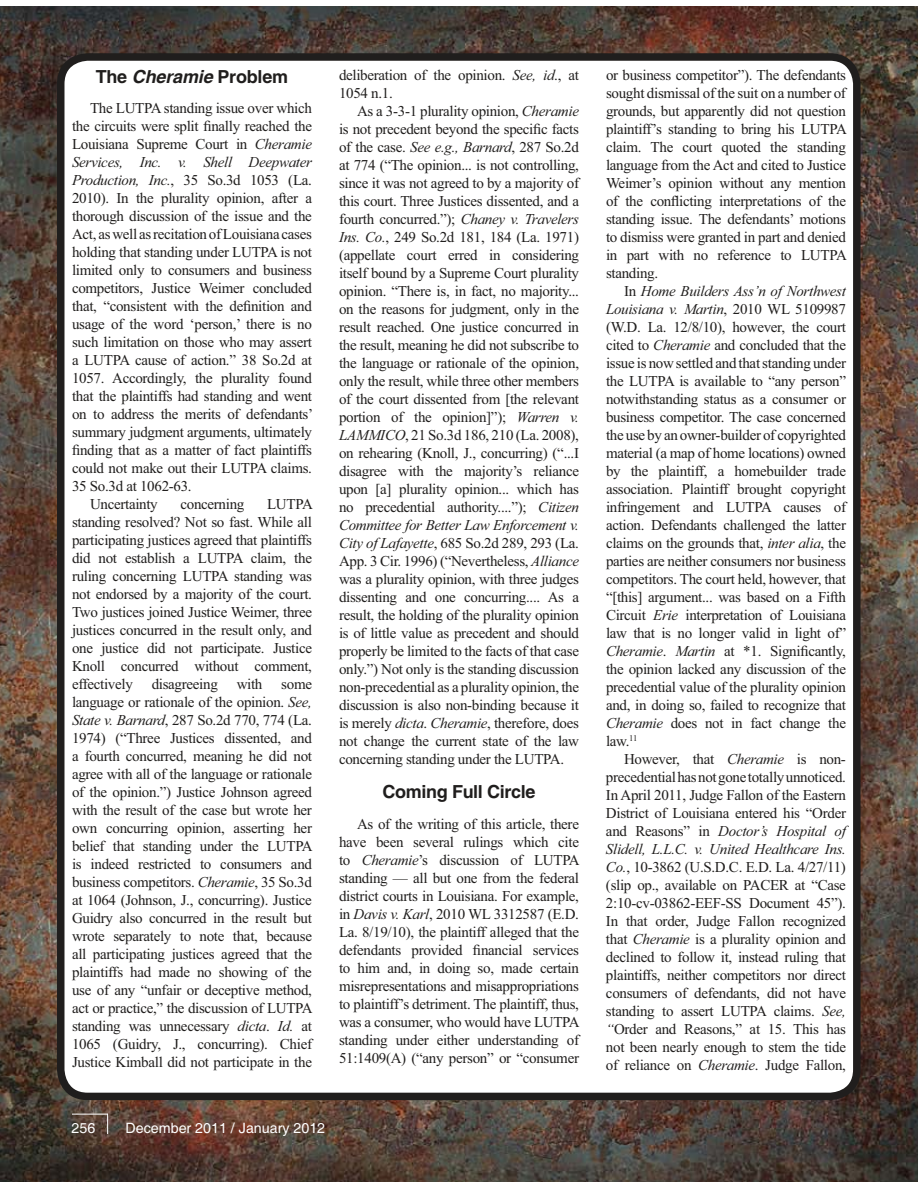
<style>
.page{position:relative;width:918px;height:1188px;background:#fff}
.page>*{position:absolute;margin:0;border:0;box-sizing:border-box;transform-origin:0 0}
.t1{font:700 18px "Helvetica";letter-spacing:-.02em;color:#201e1d}
.t2{font:15px/18px "Times New Roman";letter-spacing:-.02em;color:#201e1d;text-align:justify}
.t3{font:italic 15px "Times New Roman";letter-spacing:-.02em;color:#201e1d}
.t4{font:14.25px "Helvetica";color:#fff}
.s1{font-style:italic}
</style>
<div class="page">
<img style="left:0;top:7px;width:918px;height:1174px">
<div style="left:61px;top:57px;width:796px;height:1039px;background:#fff;border-radius:27px"></div>
<div style="left:57px;top:53px;width:804px;height:1047px;border:8px solid #201e1d;border-radius:27px"></div>
<hr style="left:72px;top:1114px;width:36px;height:1px;background:#fff">
<svg style="left:107px;top:1114px;width:2px;height:20px"></svg>
<p class="t1" style="left:96px;top:70px;width:194px">The <span class="s1">Cheramie</span> Problem</p>
<p class="t2" style="left:90px;top:101px;width:223px">The LUTPA standing issue over which</p>
<p class="t2" style="left:72px;top:119px;width:242px">the circuits were split finally reached the</p>
<p class="t2" style="left:72px;top:137px;width:242px">Louisiana Supreme Court in <span class="s1">Cheramie</span></p>
<p class="t3" style="left:72px;top:157px;width:242px">Services, Inc. v. Shell Deepwater</p>
<p class="t2" style="left:72px;top:173px;width:241px"><span class="s1">Production, Inc.</span>, 35 So.3d 1053 (La.</p>
<p class="t2" style="left:72px;top:191px;width:242px">2010). In the plurality opinion, after a</p>
<p class="t2" style="left:72px;top:209px;width:241px">thorough discussion of the issue and the</p>
<p class="t2" style="left:72px;top:227px;width:241px">Act, as well as recitation of Louisiana cases</p>
<p class="t2" style="left:72px;top:245px;width:242px">holding that standing under LUTPA is not</p>
<p class="t2" style="left:72px;top:263px;width:241px">limited only to consumers and business</p>
<p class="t2" style="left:72px;top:281px;width:242px">competitors, Justice Weimer concluded</p>
<p class="t2" style="left:72px;top:299px;width:242px">that, “consistent with the definition and</p>
<p class="t2" style="left:72px;top:317px;width:241px">usage of the word ‘person,’ there is no</p>
<p class="t2" style="left:72px;top:335px;width:242px">such limitation on those who may assert</p>
<p class="t2" style="left:72px;top:353px;width:242px">a LUTPA cause of action.” 38 So.2d at</p>
<p class="t2" style="left:72px;top:371px;width:242px">1057. Accordingly, the plurality found</p>
<p class="t2" style="left:72px;top:389px;width:242px">that the plaintiffs had standing and went</p>
<p class="t2" style="left:72px;top:407px;width:243px">on to address the merits of defendants’</p>
<p class="t2" style="left:72px;top:425px;width:242px">summary judgment arguments, ultimately</p>
<p class="t2" style="left:72px;top:443px;width:242px">finding that as a matter of fact plaintiffs</p>
<p class="t2" style="left:72px;top:461px;width:242px">could not make out their LUTPA claims.</p>
<p class="t2" style="left:72px;top:479px;width:121px">35 So.3d at 1062-63.</p>
<p class="t2" style="left:90px;top:497px;width:69px">Uncertainty</p>
<p class="t2" style="left:180px;top:497px;width:65px">concerning</p>
<p class="t2" style="left:72px;top:497px;width:242px;text-indent:195px">LUTPA standing resolved? Not so fast. While all participating justices agreed that plaintiffs did not establish a LUTPA claim, the ruling concerning LUTPA standing was not endorsed by a majority of the court.<br>Two justices joined Justice Weimer, three justices concurred in the result only, and one justice did not participate. Justice Knoll concurred without comment, effectively</p>
<p class="t2" style="left:152px;top:677px;width:68px">disagreeing</p>
<p class="t2" style="left:237px;top:677px;width:27px">with</p>
<p class="t2" style="left:72px;top:677px;width:242px;text-indent:209px">some language or rationale of the opinion. <span class="s1">See, State v. Barnard</span>, 287 So.2d 770, 774 (La.<br>1974) (“Three Justices dissented, and a fourth concurred, meaning he did not agree with all of the language or rationale of the opinion.”) Justice Johnson agreed with the result of the case but wrote her own concurring opinion, asserting her belief that standing under the LUTPA is indeed restricted to consumers and business competitors. <span class="s1">Cheramie</span>, 35 So.3d at 1064 (Johnson, J., concurring). Justice Guidry also concurred in the result but wrote separately to note that, because all participating justices agreed that the plaintiffs had made no showing of the use of any “unfair or deceptive method, act or practice,” the discussion of LUTPA standing was unnecessary <span class="s1">dicta</span>. <span class="s1">Id.</span> at 1065 (Guidry, J., concurring). Chief Justice Kimball did not participate in the</p>
<p class="t2" style="left:339px;top:68px;width:241px">deliberation of the opinion. <span class="s1">See, id</span>., at<br>1054 n.1.</p>
<p class="t2" style="left:339px;top:104px;width:242px;text-indent:18px">As a 3-3-1 plurality opinion, <span class="s1">Cheramie </span>is not precedent beyond the specific facts of the case. <span class="s1">See e.g., Barnard</span>, 287 So.2d at 774 (“The opinion... is not controlling, since it was not agreed to by a majority of this court. Three Justices dissented, and a fourth concurred.”); <span class="s1">Chaney v. Travelers Ins. Co.</span>, 249 So.2d 181, 184 (La. 1971) (appellate court erred in considering itself bound by a Supreme Court plurality opinion. “There is, in fact, no majority... on the reasons for judgment, only in the result reached. One justice concurred in the result, meaning he did not subscribe to the language or rationale of the opinion, only the result, while three other members of the court dissented from [the relevant portion of the opinion]”); <span class="s1">Warren v.<br>LAMMICO</span>, 21 So.3d 186, 210 (La. 2008), on rehearing (Knoll, J., concurring) (“...I disagree with the majority’s reliance upon [a] plurality opinion... which has no precedential authority....”); <span class="s1">Citizen Committee for Better Law Enforcement v.<br>City of Lafayette</span>, 685 So.2d 289, 293 (La.<br>App. 3 Cir. 1996) (“Nevertheless, <span class="s1">Alliance </span>was a plurality opinion, with three judges dissenting and one concurring.... As a result, the holding of the plurality opinion is of little value as precedent and should properly be limited to the facts of that case only.”) Not only is the standing discussion non-precedential as a plurality opinion, the discussion is also non-binding because it is merely <span class="s1">dicta</span>. <span class="s1">Cheramie</span>, therefore, does not change the current state of the law concerning standing under the LUTPA.</p>
<p class="t1" style="left:383px;top:785px;width:154px">Coming Full Circle</p>
<p class="t2" style="left:339px;top:816px;width:242px;text-indent:18px">As of the writing of this article, there have been several rulings which cite to <span class="s1">Cheramie</span>’s discussion of LUTPA standing — all but one from the federal district courts in Louisiana. For example, in <span class="s1">Davis v. Karl</span>, 2010 WL 3312587 (E.D.<br>La. 8/19/10), the plaintiff alleged that the defendants provided financial services to him and, in doing so, made certain misrepresentations and misappropriations to plaintiff’s detriment. The plaintiff, thus, was a consumer, who would have LUTPA standing under either understanding of 51:1409(A) (“any person” or “consumer</p>
<p class="t4" style="left:72px;top:1123px;width:25px">256</p>
<p class="t4" style="left:126px;top:1123px;width:201px">December 2011 / January 2012</p>
<p class="t2" style="left:606px;top:68px;width:242px">or business competitor”). The defendants sought dismissal of the suit on a number of grounds, but apparently did not question plaintiff’s standing to bring his LUTPA claim. The court quoted the standing language from the Act and cited to Justice Weimer’s opinion without any mention of the conflicting interpretations of the standing issue. The defendants’ motions to dismiss were granted in part and denied in part with no reference to LUTPA standing.</p>
<p class="t2" style="left:606px;top:284px;width:242px;text-indent:18px">In <span class="s1">Home Builders Ass’n of Northwest Louisiana v. Martin</span>, 2010 WL 5109987 (W.D. La. 12/8/10), however, the court cited to <span class="s1">Cheramie</span> and concluded that the issue is now settled and that standing under the LUTPA is available to “any person” notwithstanding status as a consumer or business competitor. The case concerned the use by an owner-builder of copyrighted material (a map of home locations) owned by the plaintiff, a homebuilder trade association. Plaintiff brought copyright infringement and LUTPA causes of action. Defendants challenged the latter claims on the grounds that, <span class="s1">inter alia</span>, the parties are neither consumers nor business competitors. The court held, however, that “[this] argument... was based on a Fifth Circuit <span class="s1">Erie</span> interpretation of Louisiana law that is no longer valid in light of” <span class="s1">Cheramie</span>. <span class="s1">Martin</span> at *1. Significantly, the opinion lacked any discussion of the precedential value of the plurality opinion and, in doing so, failed to recognize that <span class="s1">Cheramie</span> does not in fact change the law.<sup>11</sup></p>
<p class="t2" style="left:606px;top:752px;width:242px;text-indent:18px">However, that <span class="s1">Cheramie</span> is non&shy;precedential has not gone totally unnoticed.<br>In April 2011, Judge Fallon of the Eastern District of Louisiana entered his “Order and Reasons” in <span class="s1">Doctor’s Hospital of Slidell, L.L.C. v. United Healthcare Ins.<br>Co.</span>, 10-3862 (U.S.D.C. E.D. La. 4/27/11) (slip op., available on PACER at “Case 2:10-cv-03862-EEF-SS Document 45”).<br>In that order, Judge Fallon recognized that <span class="s1">Cheramie</span> is a plurality opinion and declined to follow it, instead ruling that plaintiffs, neither competitors nor direct consumers of defendants, did not have standing to assert LUTPA claims. <span class="s1">See, “</span>Order and Reasons,” at 15. This has not been nearly enough to stem the tide of reliance on <span class="s1">Cheramie</span>. Judge Fallon,</p>
</div>
